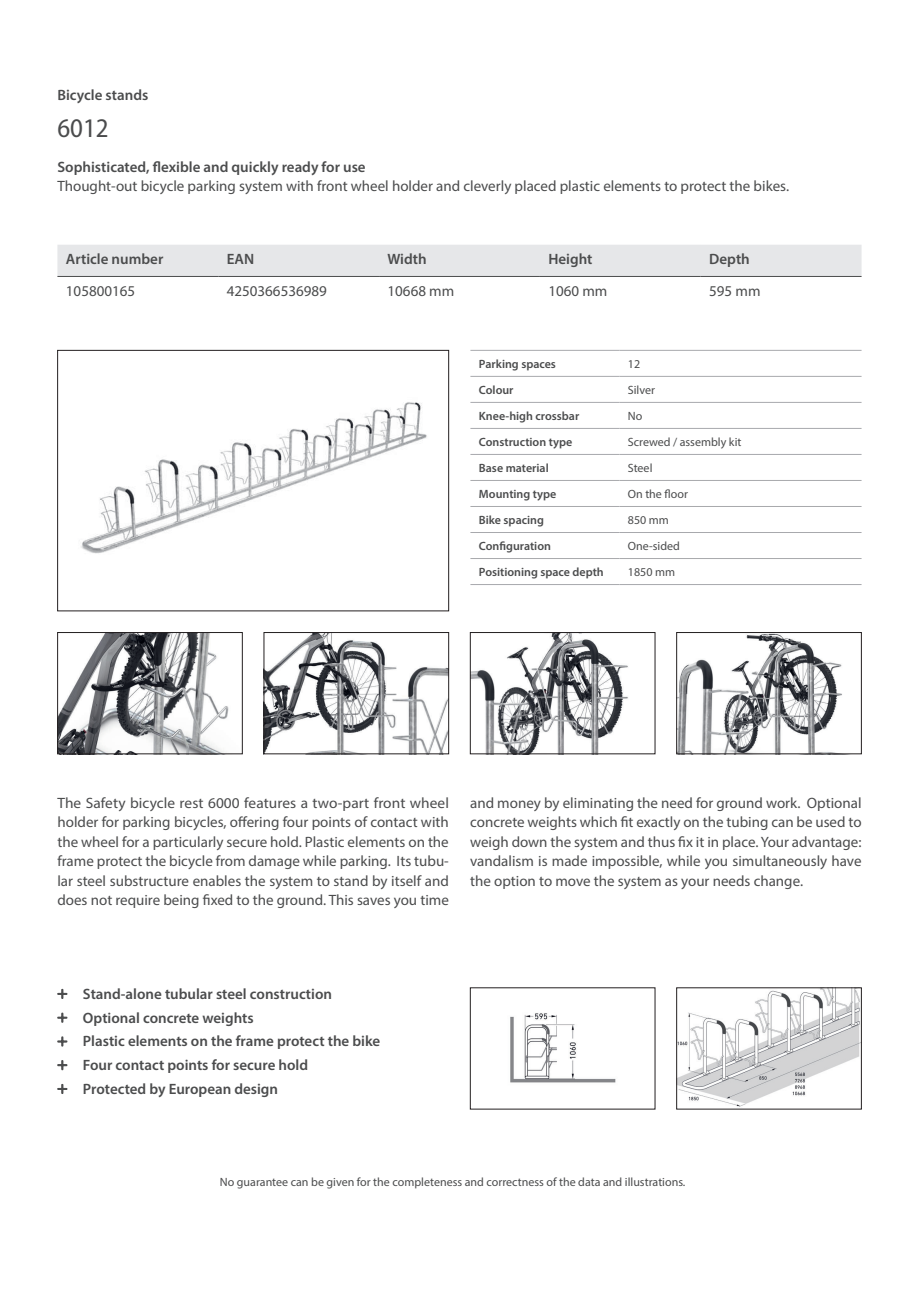
<style>
.page{position:relative;width:919px;height:1289px;background:#fff}
.page>*{position:absolute;margin:0;border:0;box-sizing:border-box;transform-origin:0 0}
.t1{font:semi-condensed 27px "Myriad Pro";color:#4b4c4d}
.t2{font:15px/19.5px "Myriad Pro";color:#4b4c4d;text-align:justify}
.t3{font:600 15px "Myriad Pro";color:#4b4c4d}
.t4{font:12px "Myriad Pro";color:#4b4c4d}
.t5{font:600 12px "Myriad Pro";color:#4b4c4d}
</style>
<div class="page">
<hr style="left:470px;top:350px;width:149px;height:1px;background:#a8a9ad">
<hr style="left:619px;top:350px;width:242px;height:1px;background:#a8a9ad">
<hr style="left:470px;top:376px;width:149px;height:1px;background:#a8a9ad">
<hr style="left:619px;top:376px;width:242px;height:1px;background:#a8a9ad">
<hr style="left:470px;top:402px;width:149px;height:1px;background:#a8a9ad">
<hr style="left:619px;top:402px;width:242px;height:1px;background:#a8a9ad">
<hr style="left:470px;top:428px;width:149px;height:1px;background:#a8a9ad">
<hr style="left:619px;top:428px;width:242px;height:1px;background:#a8a9ad">
<hr style="left:470px;top:454px;width:149px;height:1px;background:#a8a9ad">
<hr style="left:619px;top:454px;width:242px;height:1px;background:#a8a9ad">
<hr style="left:470px;top:480px;width:149px;height:1px;background:#a8a9ad">
<hr style="left:619px;top:480px;width:242px;height:1px;background:#a8a9ad">
<hr style="left:470px;top:506px;width:149px;height:1px;background:#a8a9ad">
<hr style="left:619px;top:506px;width:242px;height:1px;background:#a8a9ad">
<hr style="left:470px;top:532px;width:149px;height:1px;background:#a8a9ad">
<hr style="left:619px;top:532px;width:242px;height:1px;background:#a8a9ad">
<hr style="left:470px;top:558px;width:149px;height:1px;background:#a8a9ad">
<hr style="left:619px;top:558px;width:242px;height:1px;background:#a8a9ad">
<hr style="left:470px;top:584px;width:149px;height:1px;background:#a8a9ad">
<hr style="left:619px;top:584px;width:242px;height:1px;background:#a8a9ad">
<img style="left:678px;top:989px;width:181px;height:118px">
<img style="left:510px;top:1013px;width:106px;height:70px">
<img style="left:81px;top:402px;width:346px;height:152px">
<div style="left:57px;top:350px;width:392px;height:261px;border:1px solid #231f20"></div>
<img style="left:59px;top:634px;width:170px;height:118px">
<div style="left:57px;top:632px;width:185px;height:122px;border:1px solid #231f20"></div>
<img style="left:266px;top:634px;width:181px;height:118px">
<div style="left:264px;top:632px;width:185px;height:122px;border:1px solid #231f20"></div>
<img style="left:678px;top:634px;width:164px;height:118px">
<div style="left:676px;top:632px;width:185px;height:122px;border:1px solid #231f20"></div>
<img style="left:472px;top:634px;width:156px;height:118px">
<div style="left:470px;top:632px;width:185px;height:122px;border:1px solid #231f20"></div>
<div style="left:57px;top:245px;width:804px;height:31px;background:#e6e7e9"></div>
<hr style="left:57px;top:276px;width:161px;height:1px;background:#4b4c4d">
<hr style="left:218px;top:276px;width:161px;height:1px;background:#4b4c4d">
<hr style="left:379px;top:276px;width:161px;height:1px;background:#4b4c4d">
<hr style="left:540px;top:276px;width:160px;height:1px;background:#4b4c4d">
<hr style="left:700px;top:276px;width:161px;height:1px;background:#4b4c4d">
<p class="t3" style="left:57px;top:85px;width:92px">Bicycle stands</p>
<p class="t1" style="left:57px;top:111px;width:53px">6012</p>
<p class="t3" style="left:57px;top:157px;width:310px">Sophisticated, flexible and quickly ready for use</p>
<p class="t2" style="left:57px;top:176px;width:733px">Thought-out bicycle parking system with front wheel holder and cleverly placed plastic elements to protect the bikes.</p>
<p class="t3" style="left:66px;top:250px;width:99px">Article number</p>
<p class="t3" style="left:227px;top:250px;width:29px">EAN</p>
<p class="t3" style="left:387px;top:250px;width:41px">Width</p>
<p class="t3" style="left:548px;top:250px;width:46px">Height</p>
<p class="t3" style="left:709px;top:250px;width:42px">Depth</p>
<p class="t2" style="left:66px;top:281px;width:71px">105800165</p>
<p class="t2" style="left:227px;top:281px;width:102px">4250366536989</p>
<p class="t2" style="left:387px;top:281px;width:68px">10668 mm</p>
<p class="t2" style="left:548px;top:281px;width:60px">1060 mm</p>
<p class="t2" style="left:709px;top:281px;width:53px">595 mm</p>
<p class="t5" style="left:479px;top:356px;width:78px">Parking spaces</p>
<p class="t4" style="left:627px;top:356px;width:14px">12</p>
<p class="t5" style="left:479px;top:382px;width:36px">Colour</p>
<p class="t4" style="left:627px;top:382px;width:29px">Silver</p>
<p class="t5" style="left:479px;top:408px;width:102px">Knee-high crossbar</p>
<p class="t4" style="left:627px;top:408px;width:16px">No</p>
<p class="t5" style="left:479px;top:434px;width:95px">Construction type</p>
<p class="t4" style="left:627px;top:434px;width:115px">Screwed / assembly kit</p>
<p class="t5" style="left:479px;top:460px;width:71px">Base material</p>
<p class="t4" style="left:627px;top:460px;width:26px">Steel</p>
<p class="t5" style="left:479px;top:486px;width:79px">Mounting type</p>
<p class="t4" style="left:627px;top:486px;width:62px">On the floor</p>
<p class="t5" style="left:479px;top:512px;width:67px">Bike spacing</p>
<p class="t4" style="left:627px;top:512px;width:43px">850 mm</p>
<p class="t5" style="left:479px;top:538px;width:74px">Configuration</p>
<p class="t4" style="left:627px;top:538px;width:54px">One-sided</p>
<p class="t5" style="left:479px;top:564px;width:126px">Positioning space depth</p>
<p class="t4" style="left:627px;top:564px;width:49px">1850 mm</p>
<p class="t2" style="left:57px;top:792px;width:393px">The Safety bicycle rest 6000 features a two-part front wheel holder for parking bicycles, offering four points of contact with the wheel for a particularly secure hold. Plastic elements on the frame protect the bicycle from damage while parking. Its tubu&shy;lar steel substructure enables the system to stand by itself and does not require being fixed to the ground. This saves you time</p>
<p class="t2" style="left:470px;top:792px;width:393px">and money by eliminating the need for ground work. Optional concrete weights which fit exactly on the tubing can be used to weigh down the system and thus fix it in place. Your advantage: vandalism is made impossible, while you simultaneously have the option to move the system as your needs change.</p>
<p class="t3" style="left:83px;top:984px;width:251px">Stand-alone tubular steel construction</p>
<p class="t3" style="left:83px;top:1008px;width:172px">Optional concrete weights</p>
<p class="t3" style="left:83px;top:1031px;width:299px">Plastic elements on the frame protect the bike</p>
<p class="t3" style="left:83px;top:1055px;width:227px">Four contact points for secure hold</p>
<p class="t3" style="left:83px;top:1079px;width:197px">Protected by European design</p>
<p class="t4" style="left:220px;top:1174px;width:467px">No guarantee can be given for the completeness and correctness of the data and illustrations.</p>
</div>
